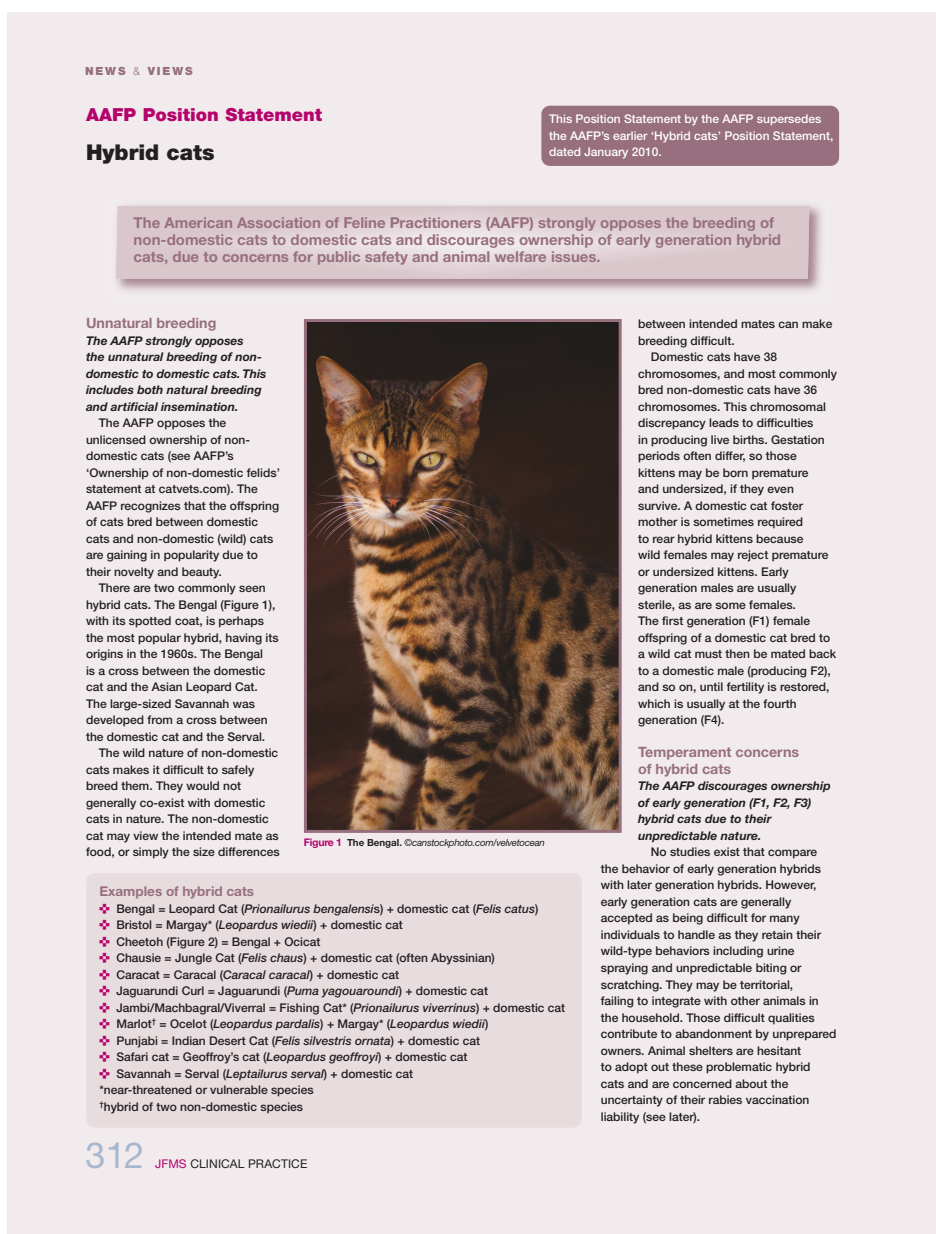
<style>
.page{position:relative;width:936px;height:1234px;background:#fff}
.page>*{position:absolute;margin:0;border:0;box-sizing:border-box;transform-origin:0 0}
.t1{font:36px "Helvetica Neue CE";color:#a7b7ce}
.t2{font:900 21.75px "Helvetica Neue CE";color:#231f20}
.t3{font:900 18px "Helvetica Neue CE";color:#b6036c}
.t4{font:700 15px/16.5px "Helvetica Neue CE";color:#986f7e}
.t5{font:700 14.25px/16.5px "Helvetica Neue";color:#986f7e}
.t6{font:700 13.5px "Helvetica Neue CE";color:#986f7e}
.t7{font:500 12px/16.5px "Helvetica Neue CE";color:#231f20}
.t8{font:italic 700 12px/16.5px "Helvetica Neue CE";color:#231f20}
.t9{font:500 12px/16.5px "Helvetica Neue CE";color:#fff}
.t10{font:italic 500 12px "Helvetica Neue CE";color:#231f20}
.t11{font:12px "Helvetica Neue CE";letter-spacing:.01em;color:#231f20}
.t12{font:900 11.25px "Helvetica Neue CE";letter-spacing:.165em;color:#986f7e}
.t13{font:italic 9.75px "Helvetica Neue CE";letter-spacing:-.03em;color:#231f20}
.s1{font-family:"Helvetica Neue";font-weight:300}
.s2{font-weight:700;font-style:normal;font-size:10.5px;color:#b6036c}
.s3{font-weight:700;font-style:normal}
.s4{font-style:italic}
.s5{font-style:normal}
.s6{color:#b6036c}
</style>
<div class="page">
<div style="left:7px;top:12px;width:928px;height:1221px;background:#f1ebed"></div>
<div style="left:541px;top:106px;width:298px;height:60px;background:#986f7e;border-radius:9px"></div>
<div style="left:86px;top:872px;width:495px;height:255px;background:#e7dcde;border-radius:9px"></div>
<img style="left:116px;top:205px;width:706px;height:86px">
<svg style="left:116px;top:206px;width:693px;height:73px;background:#ddced2"></svg>
<img style="left:308px;top:323px;width:309px;height:505px">
<div style="left:304px;top:319px;width:317px;height:513px;border:3px solid #986f7e"></div>
<p class="t12" style="left:85px;top:67px;width:109px">NEWS <span class="s1">&amp;</span> VIEWS</p>
<h3 class="t3" style="left:86px;top:108px;width:237px">AAFP Position Statement</h3>
<h2 class="t2" style="left:86px;top:145px;width:130px">Hybrid cats</h2>
<p class="t9" style="left:549px;top:112px;width:286px">This Position Statement by the AAFP supersedes the AAFP’s earlier ‘Hybrid cats’ Position Statement, dated January 2010.</p>
<p class="t4" style="left:134px;top:216px;width:649px">The American Association of Feline Practitioners (AAFP) strongly opposes the breeding of non-domestic cats to domestic cats and discourages ownership of early generation hybrid cats, due to concerns for public safety and animal welfare issues.</p>
<p class="t5" style="left:86px;top:314px;width:132px">Unnatural breeding</p>
<p class="t8" style="left:86px;top:333px;width:182px">The AAFP strongly opposes<br>the unnatural breeding of non&shy;domestic to domestic cats. This includes both natural breeding and artificial insemination.</p>
<p class="t7" style="left:86px;top:415px;width:195px;text-indent:13px">The AAFP opposes the unlicensed ownership of non&shy;domestic cats (see AAFP’s ‘Ownership of non-domestic felids’ statement at catvets.com). The<br>AAFP recognizes that the offspring of cats bred between domestic cats and non-domestic (wild) cats are gaining in popularity due to their novelty and beauty.</p>
<p class="t7" style="left:86px;top:580px;width:194px;text-indent:13px">There are two commonly seen hybrid cats. The Bengal (Figure 1), with its spotted coat, is perhaps the most popular hybrid, having its origins in the 1960s. The Bengal<br>is a cross between the domestic cat and the Asian Leopard Cat.<br>The large-sized Savannah was developed from a cross between the domestic cat and the Serval.</p>
<p class="t7" style="left:86px;top:745px;width:195px;text-indent:13px">The wild nature of non-domestic cats makes it difficult to safely breed them. They would not generally co-exist with domestic cats in nature. The non-domestic cat may view the intended mate as food, or simply the size differences</p>
<p class="t13" style="left:304px;top:839px;width:243px"><span class="s2">Figure 1</span> <span class="s3">The Bengal.</span> ©canstockphoto.com/velvetocean</p>
<p class="t6" style="left:99px;top:886px;width:156px">Examples of hybrid cats</p>
<p class="t7" style="left:116px;top:901px;width:423px">Bengal = Leopard Cat (<span class="s4">Prionailurus bengalensi</span>s) + domestic cat (<span class="s4">Felis catus</span>)</p>
<p class="t7" style="left:116px;top:917px;width:288px">Bristol = Margay* (<span class="s4">Leopardus wiedii</span>) + domestic cat</p>
<p class="t7" style="left:116px;top:934px;width:206px">Cheetoh (Figure 2) = Bengal + Ocicat</p>
<p class="t7" style="left:116px;top:950px;width:380px">Chausie = Jungle Cat (<span class="s4">Felis chaus</span>) + domestic cat (often Abyssinian)</p>
<p class="t7" style="left:116px;top:967px;width:284px">Caracat = Caracal (<span class="s4">Caracal caracal</span>) + domestic cat</p>
<p class="t7" style="left:116px;top:983px;width:373px">Jaguarundi Curl = Jaguarundi (<span class="s4">Puma yagouaroundi</span>) + domestic cat</p>
<p class="t7" style="left:116px;top:1000px;width:450px">Jambi/Machbagral/Viverral = Fishing Cat* (<span class="s4">Prionailurus viverrinus</span>) + domestic cat</p>
<p class="t10" style="left:116px;top:1019px;width:373px"><span class="s5">Marlot</span><sup>†</sup> <span class="s5">= Ocelot (</span>Leopardus pardalis<span class="s5">) + Margay* (</span>Leopardus wiedii<span class="s5">)</span></p>
<p class="t7" style="left:116px;top:1033px;width:365px">Punjabi = Indian Desert Cat (<span class="s4">Felis silvestris ornata</span>) + domestic cat</p>
<p class="t7" style="left:116px;top:1049px;width:353px">Safari cat = Geoffroy’s cat (<span class="s4">Leopardus geoffroyi</span>) + domestic cat</p>
<p class="t7" style="left:116px;top:1066px;width:298px">Savannah = Serval (<span class="s4">Leptailurus serval</span>) + domestic cat</p>
<p class="t7" style="left:99px;top:1082px;width:216px">*near-threatened or vulnerable species</p>
<p class="t7" style="left:99px;top:1099px;width:205px"><sup>†</sup>hybrid of two non-domestic species</p>
<h1 class="t1" style="left:85px;top:1141px;width:60px">312</h1>
<p class="t11" style="left:155px;top:1158px;width:154px"><span class="s6">JFMS</span> CLINICAL PRACTICE</p>
<p class="t7" style="left:638px;top:316px;width:196px">between intended mates can make</p>
<p class="t7" style="left:638px;top:333px;width:98px">breeding difficult.</p>
<p class="t7" style="left:651px;top:349px;width:128px">Domestic cats have 38</p>
<p class="t7" style="left:638px;top:366px;width:200px">chromosomes, and most commonly</p>
<p class="t7" style="left:638px;top:382px;width:180px">bred non-domestic cats have 36</p>
<p class="t7" style="left:638px;top:399px;width:189px">chromosomes. This chromosomal</p>
<p class="t7" style="left:638px;top:415px;width:177px">discrepancy leads to difficulties</p>
<p class="t7" style="left:638px;top:432px;width:188px">in producing live births. Gestation</p>
<p class="t7" style="left:638px;top:448px;width:160px">periods often differ, so those</p>
<p class="t7" style="left:638px;top:465px;width:172px">kittens may be born premature</p>
<p class="t7" style="left:638px;top:481px;width:157px">and undersized, if they even</p>
<p class="t7" style="left:638px;top:498px;width:166px">survive. A domestic cat foster</p>
<p class="t7" style="left:638px;top:514px;width:166px">mother is sometimes required</p>
<p class="t7" style="left:638px;top:531px;width:167px">to rear hybrid kittens because</p>
<p class="t7" style="left:638px;top:547px;width:192px">wild females may reject premature</p>
<p class="t7" style="left:638px;top:564px;width:152px">or undersized kittens. Early</p>
<p class="t7" style="left:638px;top:580px;width:160px">generation males are usually</p>
<p class="t7" style="left:638px;top:597px;width:159px">sterile, as are some females.</p>
<p class="t7" style="left:638px;top:613px;width:173px">The first generation (F1) female</p>
<p class="t7" style="left:638px;top:630px;width:193px">offspring of a domestic cat bred to</p>
<p class="t7" style="left:638px;top:646px;width:200px">a wild cat must then be mated back</p>
<p class="t7" style="left:638px;top:663px;width:194px">to a domestic male (producing F2),</p>
<p class="t7" style="left:638px;top:679px;width:193px">and so on, until fertility is restored,</p>
<p class="t7" style="left:638px;top:696px;width:160px">which is usually at the fourth</p>
<p class="t7" style="left:638px;top:712px;width:88px">generation (F4).</p>
<p class="t5" style="left:638px;top:743px;width:162px">Temperament concerns of hybrid cats</p>
<p class="t8" style="left:638px;top:778px;width:194px">The AAFP discourages ownership of early generation (F1, F2, F3) hybrid cats due to their unpredictable nature.</p>
<p class="t7" style="left:600px;top:844px;width:237px;text-indent:50px">No studies exist that compare the behavior of early generation hybrids with later generation hybrids. However, early generation cats are generally accepted as being difficult for many individuals to handle as they retain their wild-type behaviors including urine spraying and unpredictable biting or scratching. They may be territorial,<br>failing to integrate with other animals in the household. Those difficult qualities contribute to abandonment by unprepared owners. Animal shelters are hesitant<br>to adopt out these problematic hybrid cats and are concerned about the uncertainty of their rabies vaccination liability (see later).</p>
</div>
